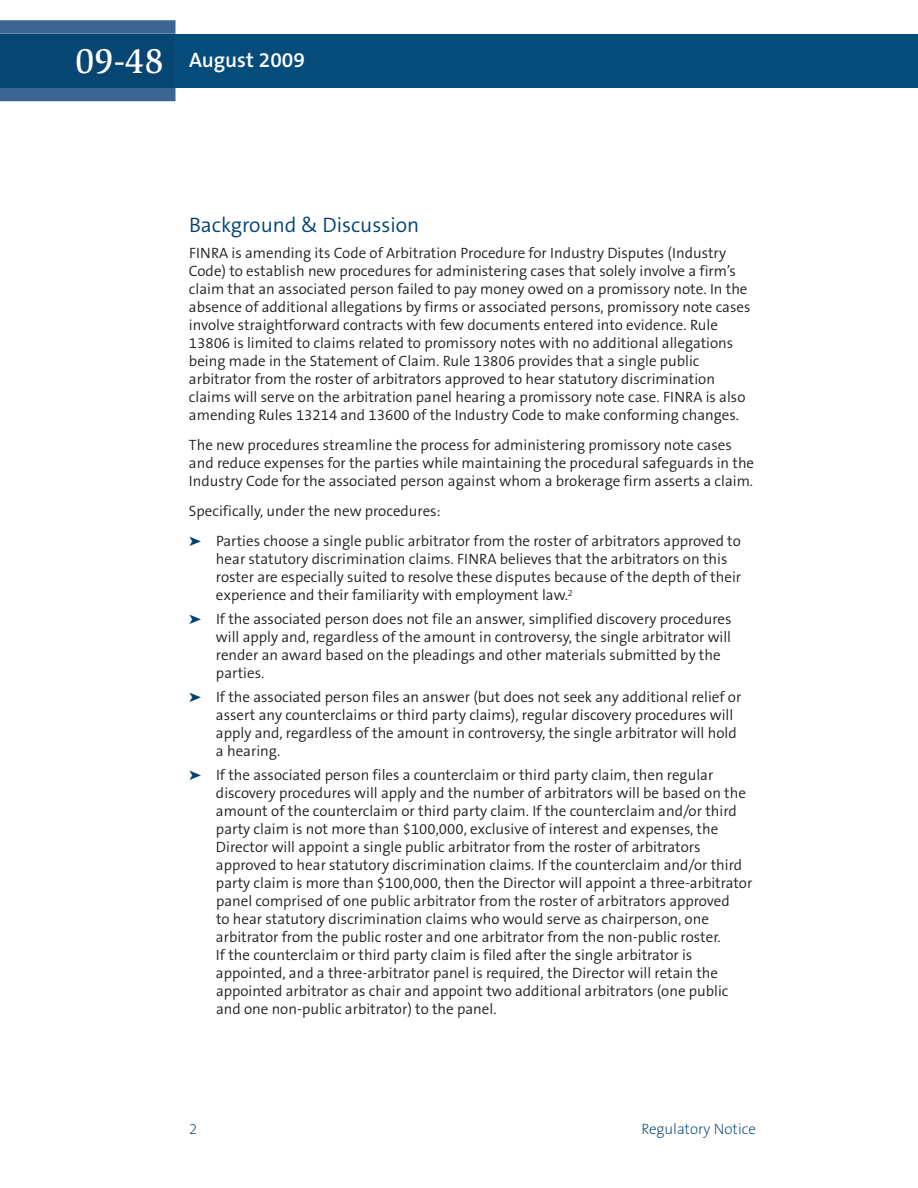
<style>
.page{position:relative;width:918px;height:1188px;background:#fff}
.page>*{position:absolute;margin:0;border:0;box-sizing:border-box;transform-origin:0 0}
.t1{font:500 36px "Slimbach LT";color:#fff}
.t2{font:300 21px "The Sans B4";color:#004270}
.t3{font:600 21px "The Sans B6";color:#fff}
.t4{font:300 15px/18px "The Sans B4";color:#231f20}
.t5{font:200 15px "The Sans B2";color:#004270}
.s1{color:#004270}
</style>
<div class="page">
<div style="left:176px;top:34px;width:742px;height:54px;background:#064c7a"></div>
<svg style="left:0;top:20px;width:176px;height:81px;background:#406993"></svg>
<div style="left:0;top:34px;width:176px;height:54px;background:#074573"></div>
<h1 class="t1" style="left:75px;top:47px;width:90px">09-48</h1>
<h2 class="t3" style="left:189px;top:49px;width:118px">August 2009</h2>
<h2 class="t2" style="left:189px;top:214px;width:232px">Background &amp; Discussion</h2>
<p class="t4" style="left:189px;top:245px;width:563px">FINRA is amending its Code of Arbitration Procedure for Industry Disputes (Industry Code) to establish new procedures for administering cases that solely involve a firm’s claim that an associated person failed to pay money owed on a promissory note. In the absence of additional allegations by firms or associated persons, promissory note cases involve straightforward contracts with few documents entered into evidence. Rule 13806 is limited to claims related to promissory notes with no additional allegations being made in the Statement of Claim. Rule 13806 provides that a single public arbitrator from the roster of arbitrators approved to hear statutory discrimination claims will serve on the arbitration panel hearing a promissory note case. FINRA is also amending Rules 13214 and 13600 of the Industry Code to make conforming changes.</p>
<p class="t4" style="left:189px;top:437px;width:567px">The new procedures streamline the process for administering promissory note cases and reduce expenses for the parties while maintaining the procedural safeguards in the<br>Industry Code for the associated person against whom a brokerage firm asserts a claim.</p>
<p class="t4" style="left:189px;top:497px;width:553px;line-height:30px">Specifically, under the new procedures:<br><span class="s1">➤</span> Parties choose a single public arbitrator from the roster of arbitrators approved to</p>
<p class="t4" style="left:216px;top:551px;width:527px">hear statutory discrimination claims. FINRA believes that the arbitrators on this roster are especially suited to resolve these disputes because of the depth of their experience and their familiarity with employment law.<sup>2</sup></p>
<p class="t4" style="left:216px;top:611px;width:517px;text-indent:-27px"><span class="s1">➤</span> If the associated person does not file an answer, simplified discovery procedures will apply and, regardless of the amount in controversy, the single arbitrator will render an award based on the pleadings and other materials submitted by the parties.</p>
<p class="t4" style="left:216px;top:689px;width:527px;text-indent:-27px"><span class="s1">➤</span> If the associated person files an answer (but does not seek any additional relief or assert any counterclaims or third party claims), regular discovery procedures will apply and, regardless of the amount in controversy, the single arbitrator will hold a hearing.</p>
<p class="t4" style="left:216px;top:767px;width:538px;text-indent:-27px"><span class="s1">➤</span> If the associated person files a counterclaim or third party claim, then regular discovery procedures will apply and the number of arbitrators will be based on the amount of the counterclaim or third party claim. If the counterclaim and/or third party claim is not more than $100,000, exclusive of interest and expenses, the Director will appoint a single public arbitrator from the roster of arbitrators approved to hear statutory discrimination claims. If the counterclaim and/or third party claim is more than $100,000, then the Director will appoint a three-arbitrator panel comprised of one public arbitrator from the roster of arbitrators approved<br>to hear statutory discrimination claims who would serve as chairperson, one arbitrator from the public roster and one arbitrator from the non-public roster.<br>If the counterclaim or third party claim is filed after the single arbitrator is appointed, and a three-arbitrator panel is required, the Director will retain the appointed arbitrator as chair and appoint two additional arbitrators (one public and one non-public arbitrator) to the panel.</p>
<p class="t5" style="left:189px;top:1121px;width:10px">2</p>
<p class="t5" style="left:641px;top:1121px;width:116px">Regulatory Notice</p>
</div>
